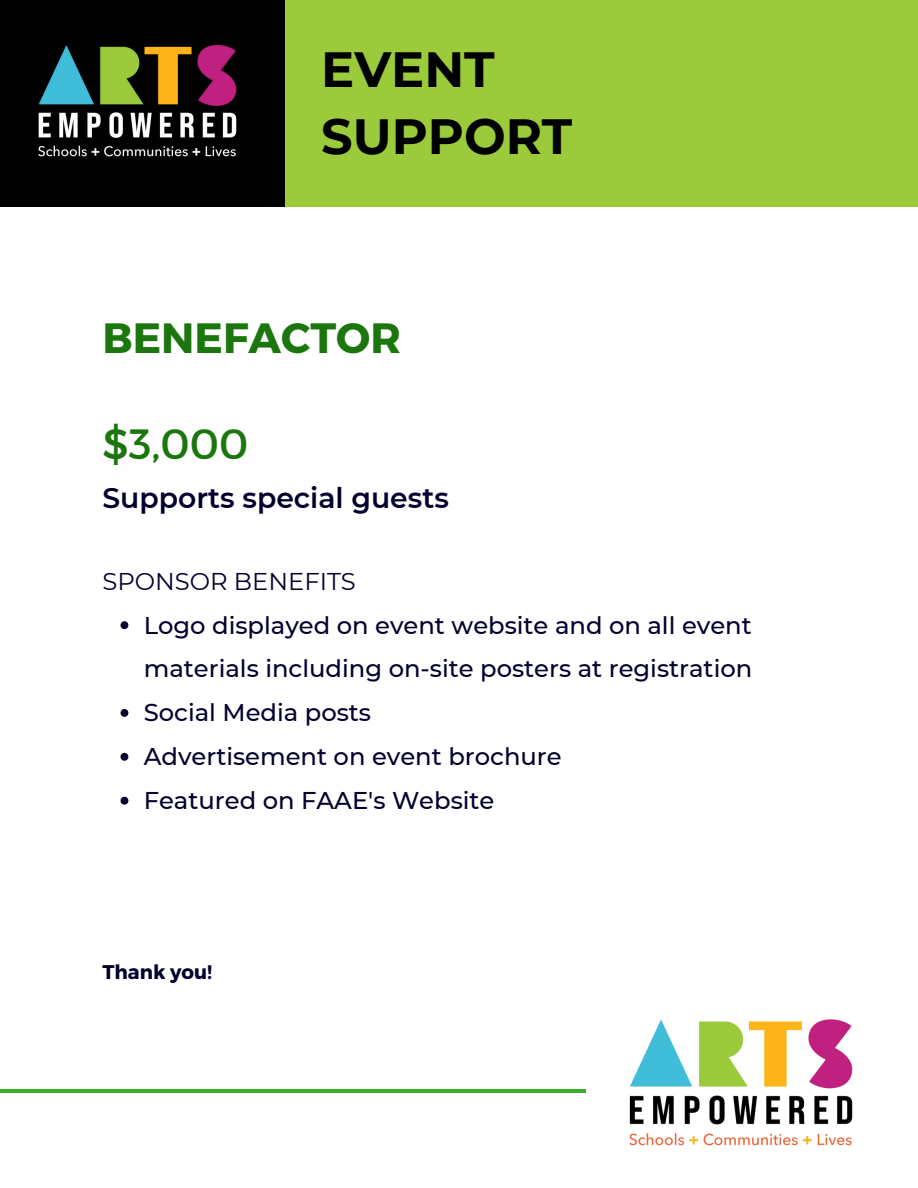
<style>
.page{position:relative;width:918px;height:1188px;background:#fff}
.page>*{position:absolute;margin:0;border:0;box-sizing:border-box;transform-origin:0 0}
.t1{font:700 49.35px/66.3px "Montserrat";color:#000}
.t2{font:700 42.3px "Montserrat";color:#1b760d}
.t3{font:42.3px "Montserrat";color:#1b760d}
.t4{font:600 28.2px "Montserrat";color:#03002d}
.t5{font:500 24.3px/43.8px "Montserrat";color:#03002d}
.t6{font:24.3px "Montserrat";color:#03002d}
.t7{font:700 19.8px "Montserrat";color:#03002d}
</style>
<div class="page">
<hr style="left:0;top:1090px;width:585px;height:3px;background:#3caf2a">
<img style="left:629px;top:1019px;width:224px;height:127px">
<div style="left:255px;top:0;width:663px;height:206px;background:#9bcb3b"></div>
<div style="left:0;top:0;width:285px;height:206px;background:#000"></div>
<img style="left:38px;top:44px;width:199px;height:113px">
<svg style="left:121px;top:621px;width:7px;height:8px"></svg>
<svg style="left:121px;top:709px;width:7px;height:8px"></svg>
<svg style="left:121px;top:753px;width:7px;height:8px"></svg>
<svg style="left:121px;top:797px;width:7px;height:8px"></svg>
<h1 class="t1" style="left:321px;top:37px;width:253px">EVENT<br>SUPPORT</h1>
<h2 class="t2" style="left:103px;top:310px;width:300px">BENEFACTOR</h2>
<h2 class="t3" style="left:103px;top:417px;width:147px">$3,000</h2>
<p class="t4" style="left:103px;top:480px;width:348px">Supports special guests</p>
<p class="t6" style="left:103px;top:566px;width:255px">SPONSOR BENEFITS</p>
<p class="t5" style="left:144px;top:603px;width:610px">Logo displayed on event website and on all event materials including on-site posters at registration Social Media posts<br>Advertisement on event brochure<br>Featured on FAAE's Website</p>
<p class="t7" style="left:103px;top:959px;width:111px">Thank you!</p>
</div>
